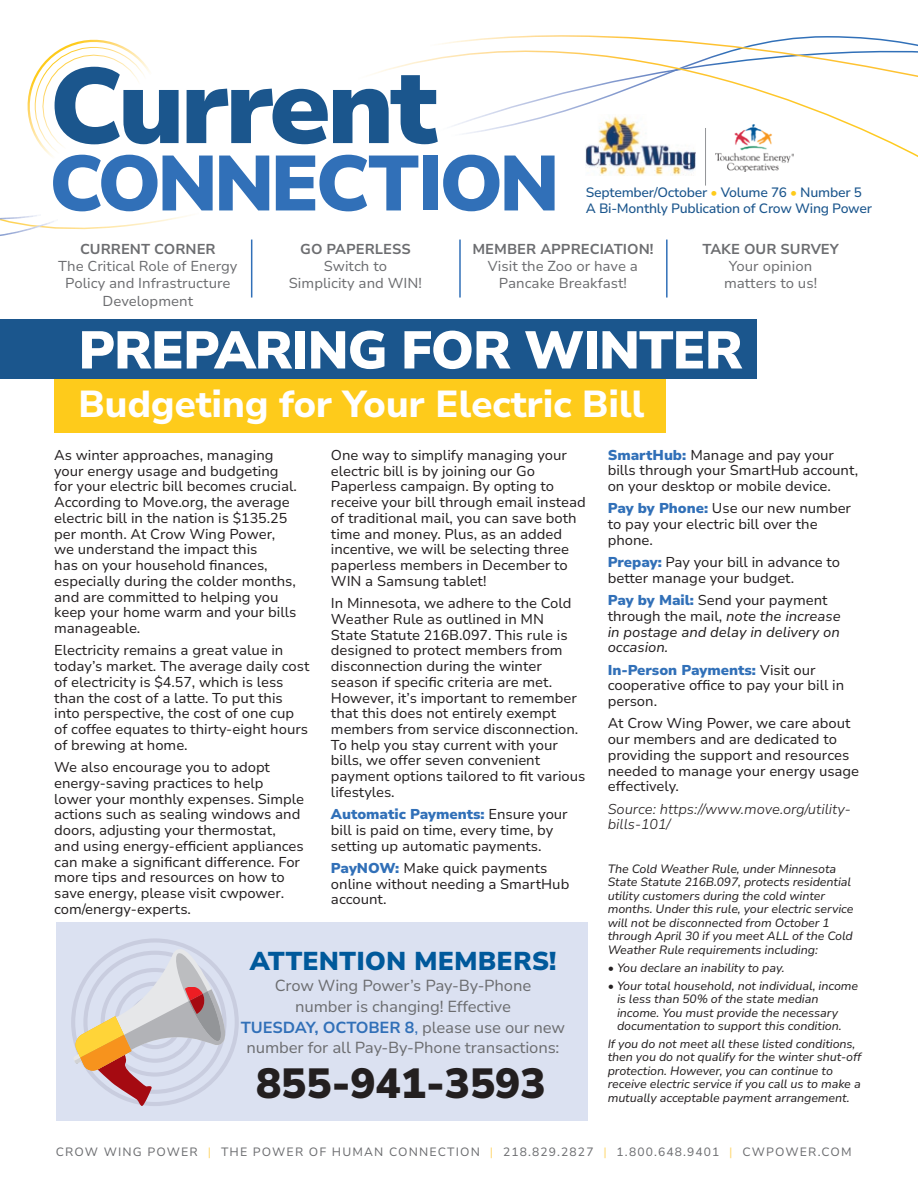
<style>
.page{position:relative;width:918px;height:1188px;background:#fff}
.page>*{position:absolute;margin:0;border:0;box-sizing:border-box;transform-origin:0 0}
.t1{font:900 106.65px "Nunito Sans 10 pt";letter-spacing:-.04em;color:#1b568d}
.t2{font:900 77.85px "Nunito Sans 10 pt";letter-spacing:-.06em;color:#3170b8}
.t3{font:900 52.95px "Nunito Sans 10 pt";letter-spacing:-.03em;color:#fff}
.t4{font:900 42px "Nunito Sans 10 pt";color:#231f20}
.t5{font:800 37.5px "Nunito Sans 10 pt";letter-spacing:-.01em;color:#fff}
.t6{font:900 25.8px "Nunito Sans 10 pt";color:#00599b}
.t7{font:15.9px/20.9px "Nunito Sans 10 pt";letter-spacing:-.01em;color:#6c6d70;text-align:center}
.t8{font:14.25px/15.8px "Nunito Sans 10 pt";letter-spacing:-.005em;color:#231f20}
.t9{font:14.25px/17.1px "Nunito Sans 10 pt";color:#6c6d70;text-align:center}
.t10{font:italic 14.25px/15.8px "Nunito Sans 10 pt";letter-spacing:-.005em;color:#231f20}
.t11{font:700 14.25px "Nunito Sans 10 pt";color:#6c6d70}
.t12{font:italic 300 14.25px/15.8px "Nunito Sans 10 pt";letter-spacing:-.005em;color:#231f20}
.t13{font:500 13.5px/16.2px "Nunito Sans 10 pt";letter-spacing:-.02em;color:#1b568d}
.t14{font:italic 12px/13.5px "Nunito Sans 10 pt";letter-spacing:-.01em;color:#231f20}
.t15{font:12px "Nunito Sans 10 pt";letter-spacing:.095em;color:#6c6d70}
.s1{color:#fecb1b}
.s2{font-weight:900;color:#3170b8}
.s3{font-weight:700;color:#3170b8}
.s4{color:#3170b8}
.s5{font-weight:900;font-style:normal;color:#3170b8}
.s6{font-style:normal}
.s7{color:#fed76f}
</style>
<div class="page">
<svg style="left:0;top:35px;width:918px;height:253px"></svg>
<div style="left:56px;top:922px;width:531px;height:199px;background:#dbe1f1"></div>
<hr style="left:251px;top:240px;width:1px;height:58px;background:#3170b8">
<hr style="left:459px;top:240px;width:2px;height:58px;background:#3170b8">
<hr style="left:666px;top:240px;width:2px;height:58px;background:#3170b8">
<div style="left:0;top:320px;width:756px;height:59px;background:#1b568d"></div>
<div style="left:54px;top:379px;width:612px;height:53px;background:#fecb1b"></div>
<svg style="left:73px;top:949px;width:155px;height:157px"></svg>
<h1 class="t1" style="left:49px;top:29px;width:391px">Current</h1>
<h2 class="t2" style="left:49px;top:127px;width:513px">CONNECTION</h2>
<p class="t13" style="left:586px;top:183px;width:288px">September/October <span class="s1">•</span> Volume 76 <span class="s1">•</span> Number 5<br>A Bi-Monthly Publication of Crow Wing Power</p>
<p class="t11" style="left:80px;top:239px;width:137px">CURRENT CORNER</p>
<p class="t9" style="left:58px;top:257px;width:181px">The Critical Role of Energy<br>Policy and Infrastructure<br>Development</p>
<p class="t11" style="left:300px;top:239px;width:112px">GO PAPERLESS</p>
<p class="t9" style="left:289px;top:257px;width:135px">Switch to<br>Simplicity and WIN!</p>
<p class="t11" style="left:472px;top:239px;width:183px">MEMBER APPRECIATION!</p>
<p class="t9" style="left:488px;top:257px;width:152px">Visit the Zoo or have a<br>Pancake Breakfast!</p>
<p class="t11" style="left:702px;top:239px;width:138px">TAKE OUR SURVEY</p>
<p class="t9" style="left:724px;top:257px;width:95px">Your opinion matters to us!</p>
<h3 class="t3" style="left:78px;top:312px;width:666px">PREPARING FOR WINTER</h3>
<h3 class="t5" style="left:78px;top:377px;width:568px">Budgeting for Your Electric Bill</h3>
<p class="t8" style="left:54px;top:447px;width:244px">As winter approaches, managing your energy usage and budgeting for your electric bill becomes crucial.<br>According to Move.org, the average electric bill in the nation is $135.25 per month. At Crow Wing Power, we understand the impact this<br>has on your household finances, especially during the colder months, and are committed to helping you keep your home warm and your bills manageable.</p>
<p class="t8" style="left:54px;top:642px;width:257px">Electricity remains a great value in today’s market. The average daily cost of electricity is $4.57, which is less than the cost of a latte. To put this into perspective, the cost of one cup of coffee equates to thirty-eight hours of brewing at home.</p>
<p class="t8" style="left:54px;top:759px;width:251px">We also encourage you to adopt energy-saving practices to help lower your monthly expenses. Simple actions such as sealing windows and doors, adjusting your thermostat, and using energy-efficient appliances can make a significant difference. For more tips and resources on how to save energy, please visit cwpower. com/energy-experts.</p>
<p class="t8" style="left:331px;top:446px;width:256px">One way to simplify managing your electric bill is by joining our Go Paperless campaign. By opting to receive your bill through email instead of traditional mail, you can save both time and money. Plus, as an added incentive, we will be selecting three paperless members in December to WIN a Samsung tablet!</p>
<p class="t8" style="left:331px;top:595px;width:256px">In Minnesota, we adhere to the Cold Weather Rule as outlined in MN<br>State Statute 216B.097. This rule is designed to protect members from disconnection during the winter season if specific criteria are met.<br>However, it’s important to remember that this does not entirely exempt members from service disconnection.<br>To help you stay current with your bills, we offer seven convenient payment options tailored to fit various lifestyles.</p>
<p class="t8" style="left:331px;top:806px;width:238px"><span class="s2">Automatic Payments:</span> Ensure your bill is paid on time, every time, by setting up automatic payments.</p>
<p class="t8" style="left:331px;top:860px;width:240px"><span class="s2">PayNOW:</span> Make quick payments online without needing a SmartHub account.</p>
<h3 class="t6" style="left:250px;top:943px;width:308px">ATTENTION MEMBERS!</h3>
<p class="t7" style="left:241px;top:974px;width:326px">Crow Wing Power’s Pay-By-Phone<br>number is changing! Effective<br><span class="s3">TUESDAY, OCTOBER 8</span><span class="s4">,</span> please use our new number for all Pay-By-Phone transactions:</p>
<h3 class="t4" style="left:256px;top:1053px;width:291px">855-941-3593</h3>
<p class="t8" style="left:608px;top:446px;width:252px"><span class="s2">SmartHub:</span> Manage and pay your bills through your SmartHub account, on your desktop or mobile device.</p>
<p class="t8" style="left:608px;top:500px;width:245px"><span class="s2">Pay by Phone:</span> Use our new number to pay your electric bill over the phone.</p>
<p class="t8" style="left:608px;top:554px;width:234px"><span class="s2">Prepay:</span> Pay your bill in advance to better manage your budget.</p>
<p class="t10" style="left:608px;top:592px;width:235px"><span class="s5">Pay by Mail:</span> <span class="s6">Send your payment through the mail,</span> note the increase in postage and delay in delivery on occasion.</p>
<p class="t8" style="left:608px;top:661px;width:238px"><span class="s2">In-Person Payments:</span> Visit our cooperative office to pay your bill in person.</p>
<p class="t8" style="left:608px;top:715px;width:253px">At Crow Wing Power, we care about our members and are dedicated to providing the support and resources needed to manage your energy usage effectively.</p>
<p class="t12" style="left:608px;top:800px;width:244px">Source: https://www.move.org/utility&shy;bills-101/</p>
<p class="t14" style="left:608px;top:862px;width:247px">The Cold Weather Rule, under Minnesota State Statute 216B.097, protects residential utility customers during the cold winter months. Under this rule, your electric service will not be disconnected from October 1 through April 30 if you meet ALL of the Cold Weather Rule requirements including:</p>
<p class="t14" style="left:608px;top:960px;width:178px">• You declare an inability to pay.</p>
<p class="t14" style="left:617px;top:978px;width:243px;text-indent:-9px">• Your total household, not individual, income is less than 50% of the state median income. You must provide the necessary documentation to support this condition.</p>
<p class="t14" style="left:608px;top:1036px;width:255px">If you do not meet all these listed conditions, then you do not qualify for the winter shut-off protection. However, you can continue to receive electric service if you call us to make a mutually acceptable payment arrangement.</p>
<p class="t15" style="left:56px;top:1143px;width:798px">CROW WING POWER <span class="s7">|</span> THE POWER OF HUMAN CONNECTION <span class="s7">|</span> 218.829.2827 <span class="s7">|</span> 1.800.648.9401 <span class="s7">|</span> CWPOWER.COM</p>
</div>
